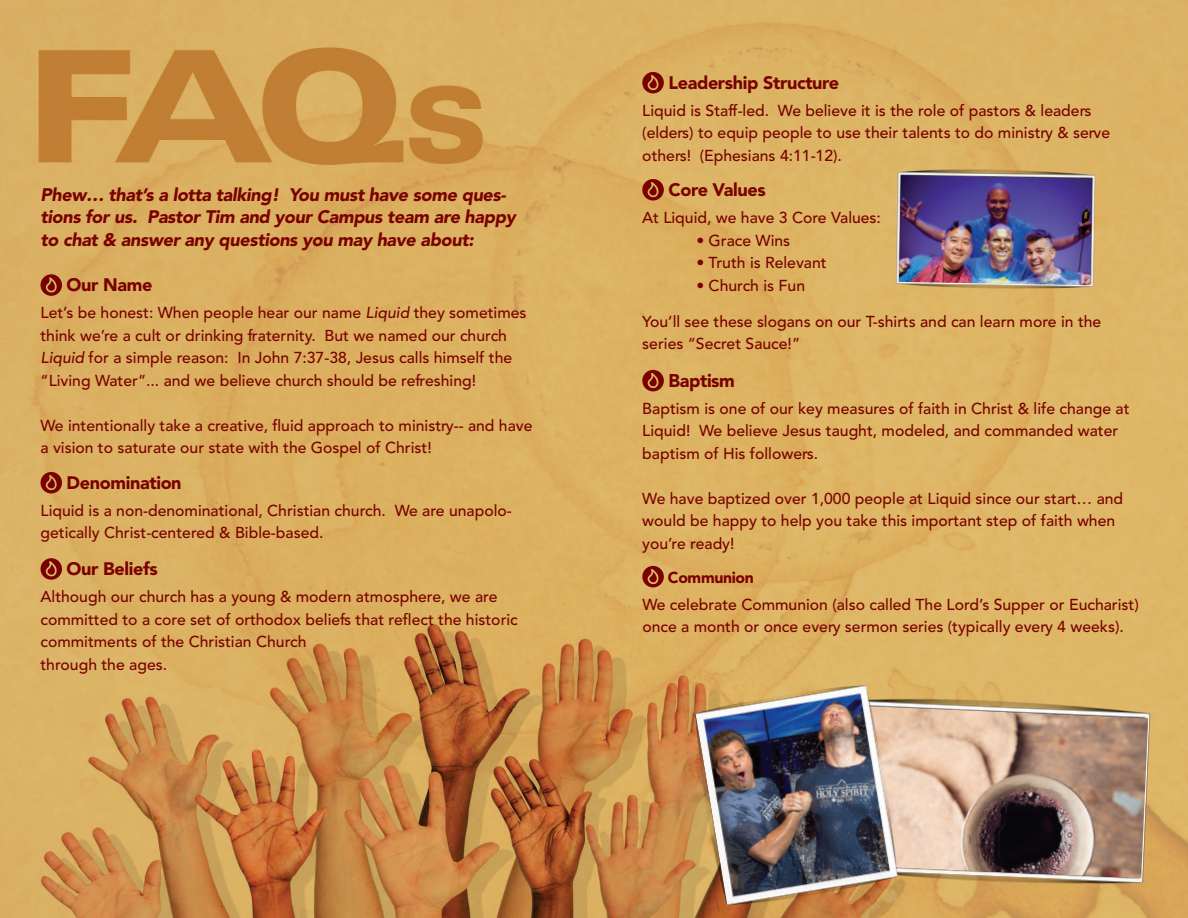
<style>
.page{position:relative;width:1188px;height:918px;background:#fff}
.page>*{position:absolute;margin:0;border:0;box-sizing:border-box;transform-origin:0 0}
.t1{font:900 18.3px "Avenir LTCE";letter-spacing:-.02em;color:#790100}
.t2{font:italic 900 18px/22.5px "Avenir LTCE";letter-spacing:-.02em;color:#790100}
.t3{font:900 18px "Avenir LTCE";letter-spacing:-.02em;color:#790100}
.t4{font:500 15.75px/22.5px "Avenir LTCE";color:#790100}
.t5{font:900 15.75px "Avenir LTCE";letter-spacing:-.02em;color:#790100}
.s1{font-style:italic}
</style>
<div class="page">
<img style="left:0;top:0;width:1188px;height:918px">
<svg style="left:40px;top:274px;width:22px;height:22px"></svg>
<svg style="left:642px;top:72px;width:22px;height:21px"></svg>
<svg style="left:642px;top:566px;width:22px;height:21px"></svg>
<svg style="left:642px;top:179px;width:22px;height:22px"></svg>
<svg style="left:642px;top:370px;width:22px;height:21px"></svg>
<svg style="left:40px;top:472px;width:22px;height:21px"></svg>
<svg style="left:40px;top:558px;width:22px;height:22px"></svg>
<img style="left:891px;top:163px;width:211px;height:132px">
<img style="left:899px;top:175px;width:193px;height:110px">
<img style="left:910px;top:688px;width:252px;height:206px">
<img style="left:910px;top:706px;width:238px;height:172px">
<img style="left:685px;top:680px;width:225px;height:238px">
<p class="t2" style="left:40px;top:183px;width:477px">Phew… that’s a lotta talking! You must have some ques&shy;tions for us. Pastor Tim and your Campus team are happy to chat &amp; answer any questions you may have about:</p>
<p class="t3" style="left:67px;top:274px;width:87px">Our Name</p>
<p class="t4" style="left:40px;top:302px;width:488px">Let’s be honest: When people hear our name <span class="s1">Liquid</span> they sometimes think we’re a cult or drinking fraternity. But we named our church <span class="s1">Liquid</span> for a simple reason: In John 7:37-38, Jesus calls himself the “Living Water”... and we believe church should be refreshing!</p>
<p class="t4" style="left:40px;top:415px;width:494px">We intentionally take a creative, fluid approach to ministry-- and have a vision to saturate our state with the Gospel of Christ!</p>
<p class="t3" style="left:67px;top:472px;width:117px">Denomination</p>
<p class="t4" style="left:40px;top:500px;width:473px">Liquid is a non-denominational, Christian church. We are unapolo&shy;getically Christ-centered &amp; Bible-based.</p>
<p class="t3" style="left:67px;top:558px;width:93px">Our Beliefs</p>
<p class="t4" style="left:40px;top:586px;width:479px">Although our church has a young &amp; modern atmosphere, we are committed to a core set of orthodox beliefs that reflect the historic commitments of the Christian Church<br>through the ages.</p>
<p class="t3" style="left:668px;top:72px;width:172px">Leadership Structure</p>
<p class="t4" style="left:642px;top:100px;width:469px">Liquid is Staff-led. We believe it is the role of pastors &amp; leaders (elders) to equip people to use their talents to do ministry &amp; serve others! (Ephesians 4:11-12).</p>
<p class="t3" style="left:668px;top:179px;width:99px">Core Values</p>
<p class="t4" style="left:642px;top:207px;width:240px">At Liquid, we have 3 Core Values:</p>
<p class="t4" style="left:696px;top:229px;width:95px">• Grace Wins</p>
<p class="t4" style="left:696px;top:252px;width:132px">• Truth is Relevant</p>
<p class="t4" style="left:696px;top:274px;width:110px">• Church is Fun</p>
<p class="t4" style="left:642px;top:310px;width:461px">You’ll see these slogans on our T-shirts and can learn more in the series “Secret Sauce!”</p>
<p class="t1" style="left:668px;top:369px;width:68px">Baptism</p>
<p class="t4" style="left:642px;top:398px;width:489px">Baptism is one of our key measures of faith in Christ &amp; life change at<br>Liquid! We believe Jesus taught, modeled, and commanded water baptism of His followers.</p>
<p class="t4" style="left:642px;top:488px;width:482px">We have baptized over 1,000 people at Liquid since our start… and would be happy to help you take this important step of faith when you’re ready!</p>
<p class="t5" style="left:668px;top:568px;width:88px">Communion</p>
<p class="t4" style="left:642px;top:594px;width:498px">We celebrate Communion (also called The Lord’s Supper or Eucharist) once a month or once every sermon series (typically every 4 weeks).</p>
</div>
